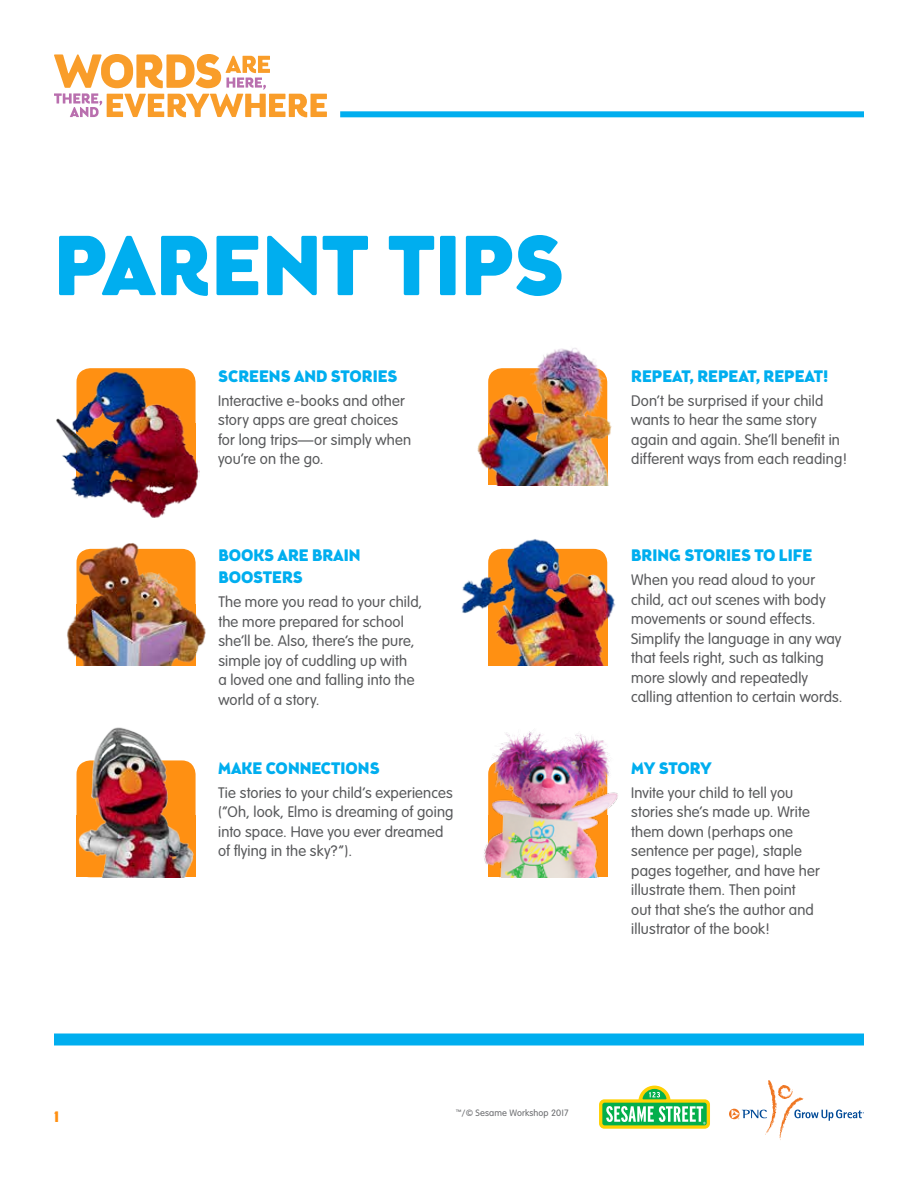
<style>
.page{position:relative;width:918px;height:1188px;background:#fff}
.page>*{position:absolute;margin:0;border:0;box-sizing:border-box;transform-origin:0 0}
.t1{font:900 84px "Brooklyn Samuels";color:#00aeef}
.t2{font:900 16.5px/22.5px "Brooklyn Samuels";color:#00aeef}
.t3{font:300 15px/19.5px "VAG Rounded";letter-spacing:.01em;color:#58595b}
.t4{font:900 15px "Brooklyn Samuels";color:#ff9012}
.t5{font:9px "Sesame Wkshp";letter-spacing:.01em;color:#6d6e71}
</style>
<div class="page">
<img style="left:56px;top:369px;width:143px;height:149px">
<img style="left:67px;top:543px;width:139px;height:123px">
<img style="left:484px;top:731px;width:134px;height:146px">
<img style="left:477px;top:348px;width:135px;height:137px">
<img style="left:461px;top:539px;width:155px;height:127px">
<svg style="left:54px;top:54px;width:273px;height:63px"></svg>
<svg style="left:729px;top:1080px;width:135px;height:60px"></svg>
<svg style="left:599px;top:1086px;width:111px;height:43px"></svg>
<div style="left:340px;top:111px;width:524px;height:6px;background:#00aeef"></div>
<div style="left:54px;top:1034px;width:810px;height:12px;background:#00aeef"></div>
<img style="left:76px;top:727px;width:120px;height:150px">
<h1 class="t1" style="left:54px;top:217px;width:512px">PARENT TIPS</h1>
<p class="t2" style="left:218px;top:367px;width:181px">SCREENS AND STORIES</p>
<p class="t3" style="left:218px;top:392px;width:195px">Interactive e-books and other story apps are great choices for long trips—or simply when you’re on the go.</p>
<p class="t2" style="left:218px;top:545px;width:144px">BOOKS ARE BRAIN<br>BOOSTERS</p>
<p class="t3" style="left:218px;top:593px;width:206px">The more you read to your child, the more prepared for school she’ll be. Also, there’s the pure, simple joy of cuddling up with<br>a loved one and falling into the world of a story.</p>
<p class="t2" style="left:218px;top:758px;width:163px">MAKE CONNECTIONS</p>
<p class="t3" style="left:218px;top:783px;width:237px">Tie stories to your child’s experiences (“Oh, look, Elmo is dreaming of going into space. Have you ever dreamed of flying in the sky?”).</p>
<p class="t2" style="left:631px;top:367px;width:199px">REPEAT, REPEAT, REPEAT!</p>
<p class="t3" style="left:631px;top:392px;width:218px">Don’t be surprised if your child wants to hear the same story again and again. She’ll benefit in different ways from each reading!</p>
<p class="t2" style="left:631px;top:546px;width:182px">BRING STORIES TO LIFE</p>
<p class="t3" style="left:631px;top:571px;width:213px">When you read aloud to your child, act out scenes with body movements or sound effects.<br>Simplify the language in any way that feels right, such as talking more slowly and repeatedly calling attention to certain words.</p>
<p class="t2" style="left:631px;top:758px;width:82px">MY STORY</p>
<p class="t3" style="left:631px;top:783px;width:190px">Invite your child to tell you stories she’s made up. Write them down (perhaps one sentence per page), staple pages together, and have her illustrate them. Then point out that she’s the author and illustrator of the book!</p>
<p class="t4" style="left:54px;top:1108px;width:7px">1</p>
<p class="t5" style="left:456px;top:1108px;width:115px">™/© Sesame Workshop 2017</p>
</div>
